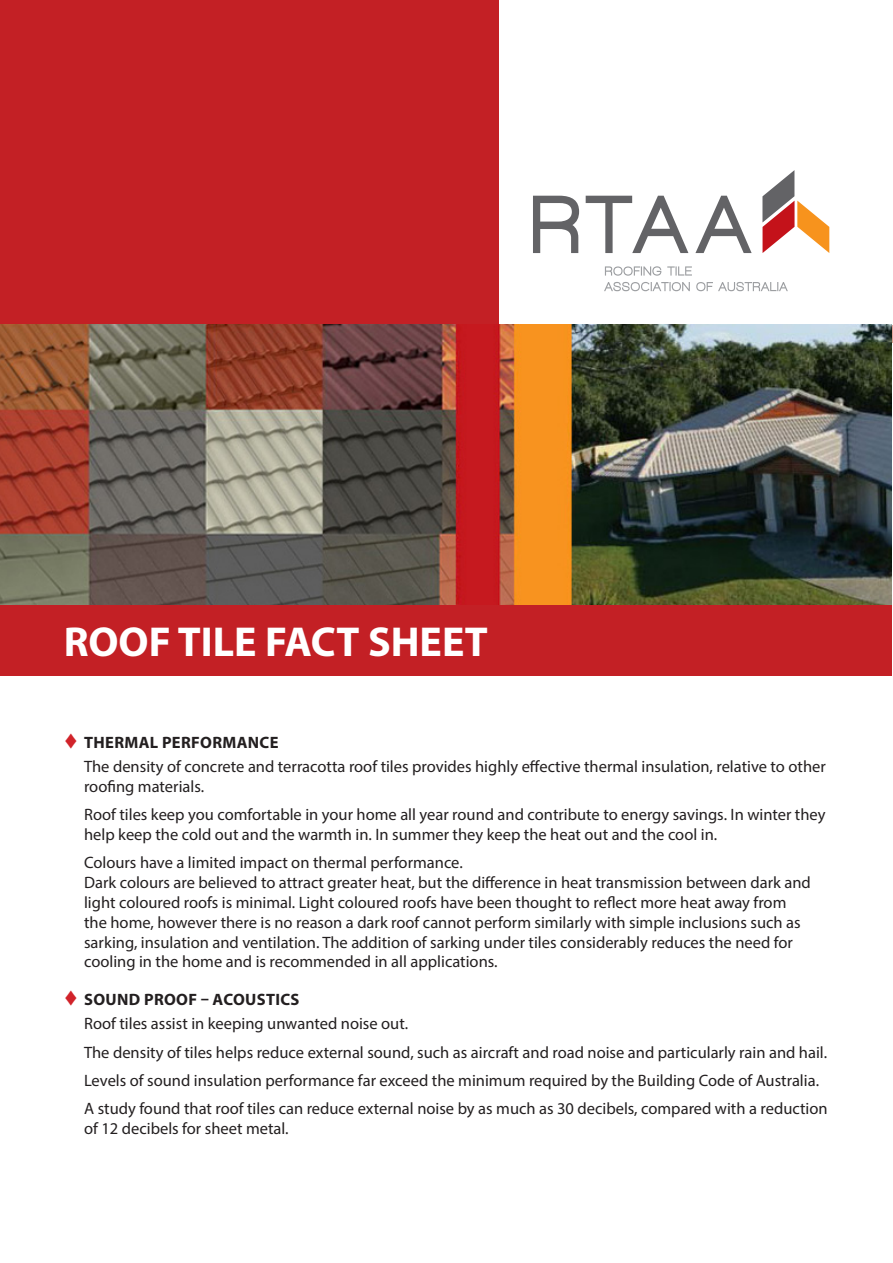
<style>
.page{position:relative;width:893px;height:1263px;background:#fff}
.page>*{position:absolute;margin:0;border:0;box-sizing:border-box;transform-origin:0 0}
.white_head{font:700 42px "Myriad Pro";color:#fff}
.Text_indent{font:16.5px/19.8px "Myriad Pro";color:#231f20}
.t1{font:700 16.5px "Myriad Pro";letter-spacing:.02em;color:#231f20}
</style>
<div class="page">
<div style="left:0;top:0;width:892px;height:676px;background:#c32025"></div>
<div style="left:499px;top:0;width:394px;height:325px;background:#fff"></div>
<svg style="left:533px;top:196px;width:219px;height:57px"></svg>
<svg style="left:604px;top:282px;width:184px;height:9px"></svg>
<svg style="left:605px;top:266px;width:87px;height:10px"></svg>
<svg style="left:762px;top:170px;width:67px;height:83px"></svg>
<img style="left:0;top:325px;width:892px;height:280px">
<p class="white_head" style="left:64px;top:615px;width:425px">ROOF TILE FACT SHEET</p>
<p class="t1" style="left:84px;top:732px;width:196px">THERMAL PERFORMANCE</p>
<p class="Text_indent" style="left:84px;top:756px;width:743px">The density of concrete and terracotta roof tiles provides highly effective thermal insulation, relative to other roofing materials.</p>
<p class="Text_indent" style="left:84px;top:804px;width:743px">Roof tiles keep you comfortable in your home all year round and contribute to energy savings. In winter they help keep the cold out and the warmth in. In summer they keep the heat out and the cool in.</p>
<p class="Text_indent" style="left:84px;top:853px;width:728px">Colours have a limited impact on thermal performance.<br>Dark colours are believed to attract greater heat, but the difference in heat transmission between dark and light coloured roofs is minimal. Light coloured roofs have been thought to reflect more heat away from the home, however there is no reason a dark roof cannot perform similarly with simple inclusions such as sarking, insulation and ventilation. The addition of sarking under tiles considerably reduces the need for cooling in the home and is recommended in all applications.</p>
<p class="t1" style="left:84px;top:989px;width:217px">SOUND PROOF – ACOUSTICS</p>
<p class="Text_indent" style="left:84px;top:1014px;width:326px">Roof tiles assist in keeping unwanted noise out.</p>
<p class="Text_indent" style="left:84px;top:1042px;width:744px">The density of tiles helps reduce external sound, such as aircraft and road noise and particularly rain and hail.</p>
<p class="Text_indent" style="left:84px;top:1070px;width:736px">Levels of sound insulation performance far exceed the minimum required by the Building Code of Australia.</p>
<p class="Text_indent" style="left:84px;top:1099px;width:745px">A study found that roof tiles can reduce external noise by as much as 30 decibels, compared with a reduction of 12 decibels for sheet metal.</p>
</div>
